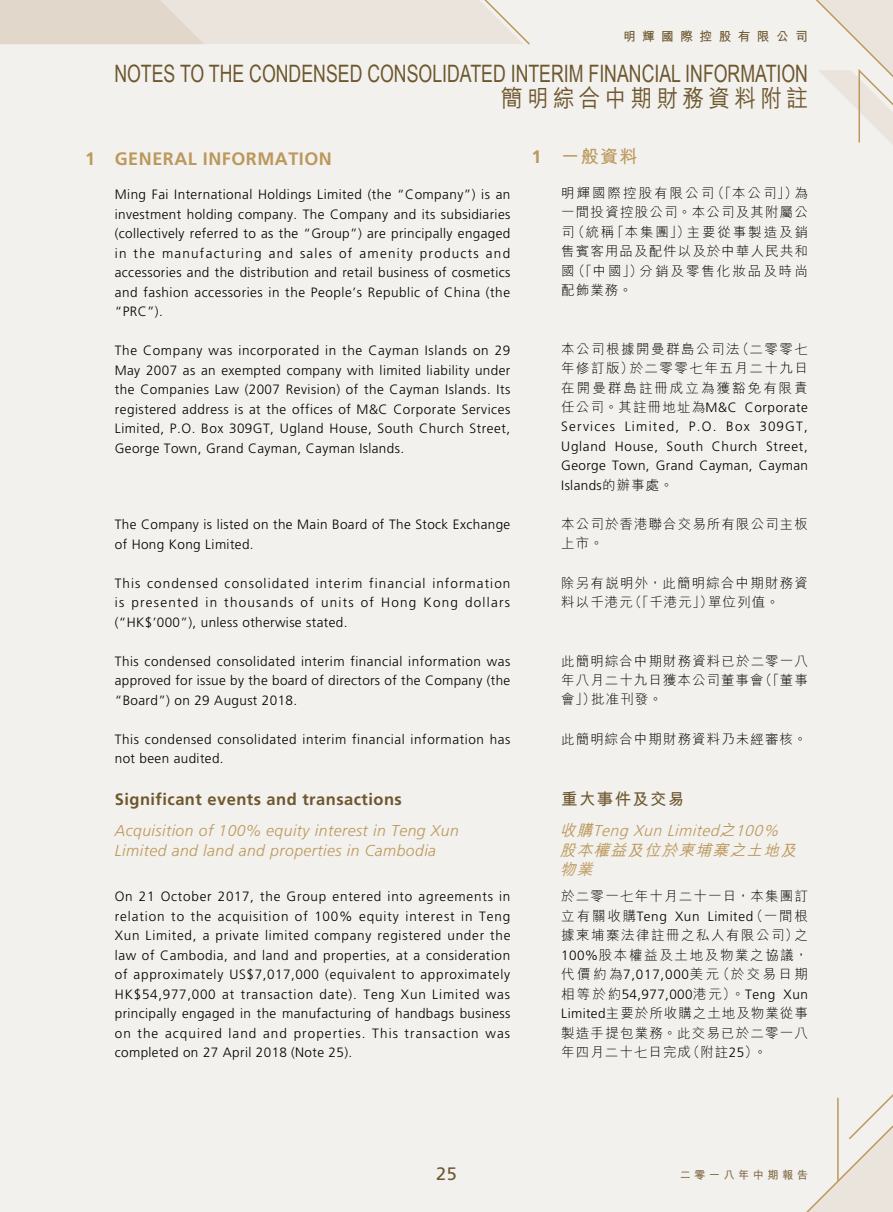
<style>
.page{position:relative;width:893px;height:1212px;background:#f3f1ed}
.page>*{position:absolute;margin:0;border:0;box-sizing:border-box;transform-origin:0 0}
.t1{font:24px "Arial Narrow";color:#6d572f;scale:.9 1}
.t2{font:500 24px "M Hei HK";letter-spacing:.2em;color:#6d572f;scale:.9 1}
.t3{font:700 18px "Frutiger LT Std";letter-spacing:.03em;color:#bb995d}
.t4{font:700 18px "M Hei HK";color:#bb995d}
.t5{font:18px "Frutiger LT Std";color:#6d572f}
.t6{font:700 16.5px "Frutiger LT Std";letter-spacing:.03em;color:#6d572f}
.t7{font:700 16.5px "M Hei HK";letter-spacing:.08em;color:#6d572f}
.t8{font:italic 300 15.75px/19.5px "Frutiger LT Std";letter-spacing:.03em;color:#bb995d}
.t9{font:italic 300 15.75px "Frutiger LT Std";color:#bb995d}
.t10{font:italic 500 15.75px/19.5px "M Hei HK";color:#bb995d}
.t11{font:300 13.5px/19.5px "Frutiger LT Std";letter-spacing:.03em;color:#000;text-align:justify}
.t12{font:300 13.5px/19.5px "M Hei HK";letter-spacing:.085em;color:#000;text-align:justify}
.t13{font:700 12.75px "M Hei HK";letter-spacing:.5em;color:#6d572f}
.t14{font:700 11.25px "M Hei HK";letter-spacing:.3em;color:#826d49}
.s1{font-family:"Frutiger LT Std"}
.s2{font-family:"M Hei HK"}
.s3{font-family:"M Hei HK";font-weight:500}
</style>
<div class="page">
<svg style="left:806px;top:1094px;width:87px;height:118px"></svg>
<svg style="left:0;top:0;width:530px;height:45px;background:#e7e0d6"></svg>
<hr style="left:837px;top:1098px;width:2px;height:83px;background:#bb995d">
<svg style="left:815px;top:0;width:78px;height:145px"></svg>
<p class="t13" style="left:623px;top:27px;width:186px">明輝國際控股有限公司</p>
<h1 class="t1" style="left:114px;top:56px;width:772px">NOTES TO THE CONDENSED CONSOLIDATED INTERIM FINANCIAL INFORMATION</h1>
<h1 class="t2" style="left:501px;top:81px;width:342px">簡明綜合中期財務資料附註</h1>
<h2 class="t3" style="left:85px;top:148px;width:248px">1 GENERAL INFORMATION</h2>
<p class="t11" style="left:115px;top:185px;width:397px">Ming Fai International Holdings Limited (the “Company”) is an investment holding company. The Company and its subsidiaries (collectively referred to as the “Group”) are principally engaged in the manufacturing and sales of amenity products and accessories and the distribution and retail business of cosmetics and fashion accessories in the People’s Republic of China (the “PRC”).</p>
<p class="t11" style="left:115px;top:341px;width:397px">The Company was incorporated in the Cayman Islands on 29<br>May 2007 as an exempted company with limited liability under the Companies Law (2007 Revision) of the Cayman Islands. Its registered address is at the offices of M&amp;C Corporate Services Limited, P.O. Box 309GT, Ugland House, South Church Street, George Town, Grand Cayman, Cayman Islands.</p>
<p class="t11" style="left:115px;top:515px;width:397px">The Company is listed on the Main Board of The Stock Exchange of Hong Kong Limited.</p>
<p class="t11" style="left:115px;top:573px;width:397px">This condensed consolidated interim financial information is presented in thousands of units of Hong Kong dollars (“HK$’000”), unless otherwise stated.</p>
<p class="t11" style="left:115px;top:651px;width:397px">This condensed consolidated interim financial information was approved for issue by the board of directors of the Company (the “Board”) on 29 August 2018.</p>
<p class="t11" style="left:115px;top:729px;width:397px">This condensed consolidated interim financial information has not been audited.</p>
<p class="t6" style="left:115px;top:789px;width:289px">Significant events and transactions</p>
<p class="t8" style="left:115px;top:821px;width:346px">Acquisition of 100% equity interest in Teng Xun<br>Limited and land and properties in Cambodia</p>
<p class="t11" style="left:115px;top:887px;width:397px">On 21 October 2017, the Group entered into agreements in relation to the acquisition of 100% equity interest in Teng Xun Limited, a private limited company registered under the law of Cambodia, and land and properties, at a consideration of approximately US$7,017,000 (equivalent to approximately HK$54,977,000 at transaction date). Teng Xun Limited was principally engaged in the manufacturing of handbags business on the acquired land and properties. This transaction was completed on 27 April 2018 (Note 25).</p>
<h2 class="t4" style="left:531px;top:143px;width:107px"><span class="s1">1</span> 一般資料</h2>
<p class="t12" style="left:561px;top:182px;width:248px">明輝國際控股有限公司（「本公司」）為一間投資控股公司。本公司及其附屬公司（統稱「本集團」）主要從事製造及銷售賓客用品及配件以及於中華人民共和國（「中國」）分銷及零售化妝品及時尚配飾業務。</p>
<p class="t12" style="left:561px;top:338px;width:248px">本公司根據開曼群島公司法（二零零七年修訂版）於二零零七年五月二十九日在開曼群島註冊成立為獲豁免有限責</p>
<p class="t11" style="left:561px;top:398px;width:248px"><span class="s2">任公司。其註冊地址為</span>M&amp;C Corporate Services Limited, P.O. Box 309GT, Ugland House, South Church Street, George Town, Grand Cayman, Cayman Islands<span class="s2">的辦事處。</span></p>
<p class="t12" style="left:561px;top:514px;width:248px">本公司於香港聯合交易所有限公司主板上市。</p>
<p class="t12" style="left:561px;top:572px;width:248px">除另有說明外，此簡明綜合中期財務資料以千港元（「千港元」）單位列值。</p>
<p class="t12" style="left:561px;top:650px;width:248px">此簡明綜合中期財務資料已於二零一八年八月二十九日獲本公司董事會（「董事會」）批准刊發。</p>
<p class="t12" style="left:561px;top:728px;width:247px">此簡明綜合中期財務資料乃未經審核。</p>
<p class="t7" style="left:561px;top:787px;width:125px">重大事件及交易</p>
<p class="t9" style="left:560px;top:822px;width:225px"><span class="s3">收購</span>Teng Xun Limited<span class="s3">之</span>100%</p>
<p class="t10" style="left:560px;top:839px;width:243px">股本權益及位於柬埔寨之土地及物業</p>
<p class="t12" style="left:561px;top:886px;width:248px">於二零一七年十月二十一日，本集團訂</p>
<p class="t11" style="left:561px;top:907px;width:248px"><span class="s2">立有關收購</span>Teng Xun Limited<span class="s2">（一間根</span></p>
<p class="t12" style="left:561px;top:925px;width:248px">據柬埔寨法律註冊之私人有限公司）之<span class="s1">100%</span>股本權益及土地及物業之協議，代價約為<span class="s1">7,017,000</span>美元（於交易日期</p>
<p class="t11" style="left:561px;top:985px;width:248px"><span class="s2">相等於約</span>54,977,000<span class="s2">港元）。</span>Teng Xun</p>
<p class="t12" style="left:561px;top:1003px;width:248px"><span class="s1">Limited</span>主要於所收購之土地及物業從事製造手提包業務。此交易已於二零一八年四月二十七日完成（附註<span class="s1">25</span>）。</p>
<h2 class="t5" style="left:436px;top:1163px;width:22px">25</h2>
<p class="t14" style="left:680px;top:1167px;width:130px">二零一八年中期報告</p>
</div>
